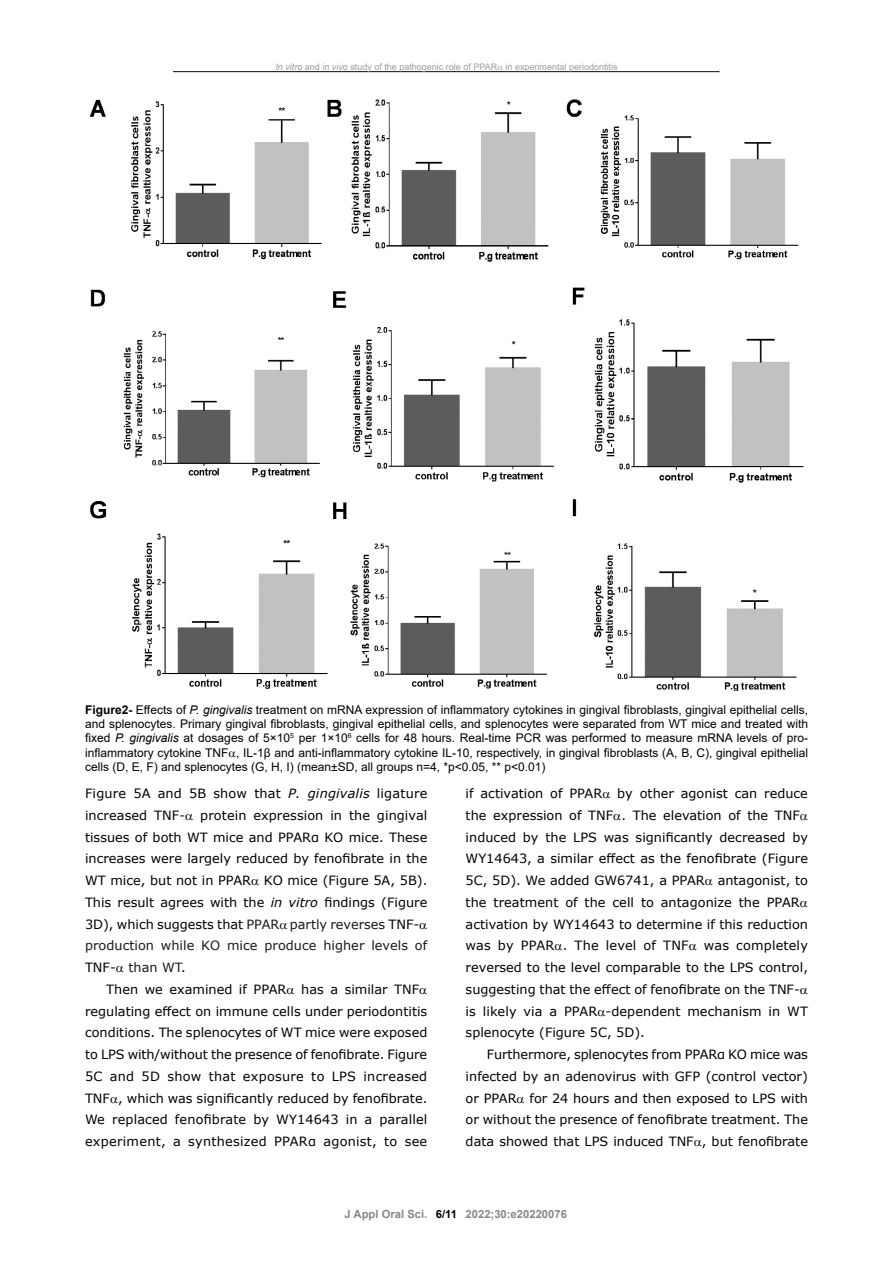
<style>
.page{position:relative;width:893px;height:1263px;background:#fff}
.page>*{position:absolute;margin:0;border:0;box-sizing:border-box;transform-origin:0 0}
.t1{font:12.75px/21.8px "Verdana";color:#000}
.t2{font:12px/14.4px "Arial";color:#000;text-align:justify}
.t3{font:700 11.25px "Arial";color:#89878c}
.t4{font:9px "Arial";color:#9c9ba0}
.s1{font-style:italic}
.s2{font-weight:700}
.s3{color:#1b1918}
.s4{color:#000}
</style>
<div class="page">
<hr style="left:173px;top:71px;width:547px;height:1px;background:#000805">
<img style="left:89px;top:99px;width:715px;height:592px">
<p class="t4" style="left:275px;top:60px;width:344px"><span class="s1">In vitro</span> and <span class="s1">in vivo</span> study of the pathogenic role of PPAR in experimental periodontitis</p>
<p class="t2" style="left:85px;top:702px;width:725px"><span class="s2">Figure2-</span> Effects of <span class="s1">P. gingivalis</span> treatment on mRNA expression of inflammatory cytokines in gingival fibroblasts, gingival epithelial cells, and splenocytes. Primary gingival fibroblasts, gingival epithelial cells, and splenocytes were separated from WT mice and treated with fixed <span class="s1">P. gingivalis</span> at dosages of 5×10<sup>5</sup> per 1×10<sup>6</sup> cells for 48 hours. Real-time PCR was performed to measure mRNA levels of pro&shy;inflammatory cytokine TNF , IL-1β and anti-inflammatory cytokine IL-10, respectively, in gingival fibroblasts (A, B, C), gingival epithelial cells (D, E, F) and splenocytes (G, H, I) (mean±SD, all groups n=4, *p&lt;0.05, ** p&lt;0.01)</p>
<p class="t1" style="left:85px;top:782px;width:344px">Figure 5A and 5B show that <span class="s1">P. gingivalis</span> ligature increased TNF- protein expression in the gingival tissues of both WT mice and PPARα KO mice. These increases were largely reduced by fenofibrate in the WT mice, but not in PPAR KO mice (Figure 5A, 5B).<br>This result agrees with the <span class="s1">in vitro</span> findings (Figure 3D), which suggests that <span class="s3">PPAR partly reverses</span> TNF&shy;<span class="s3">production while KO mice produce higher levels of </span>TNF- <span class="s3">than WT</span>.</p>
<p class="t1" style="left:85px;top:978px;width:344px;text-indent:21px">Then we examined if PPAR has a similar TNF regulating effect on immune cells under periodontitis conditions. The splenocytes of WT mice were exposed to LPS with/without the presence of fenofibrate. Figure 5C and 5D show that exposure to LPS increased TNF , which was significantly reduced by fenofibrate.<br>We replaced fenofibrate by WY14643 in a parallel experiment, a synthesized PPARα agonist, to see</p>
<p class="t1" style="left:466px;top:782px;width:344px">if activation of PPAR by other agonist can reduce the expression of TNF . The elevation of the TNF induced by the LPS was significantly decreased by WY14643, a similar effect as the fenofibrate (Figure 5C, 5D). We added GW6741, a PPAR antagonist, to the treatment of the cell to antagonize the PPAR activation by WY14643 to determine if this reduction was by PPAR . The level of TNF was completely reversed to the level comparable to the LPS control, suggesting that the effect of fenofibrate on the TNF&shy;is likely via a PPAR -dependent mechanism in WT splenocyte (Figure 5C, 5D).</p>
<p class="t1" style="left:466px;top:1043px;width:344px;text-align:justify;text-indent:21px">Furthermore, splenocytes from PPARα KO mice was infected by an adenovirus with GFP (control vector) or PPAR for 24 hours and then exposed to LPS with or without the presence of fenofibrate treatment. The data showed that LPS induced TNF , but fenofibrate</p>
<p class="t3" style="left:345px;top:1206px;width:224px">J Appl Oral Sci. <span class="s4">6/11</span> 2022;30:e20220076</p>
</div>
